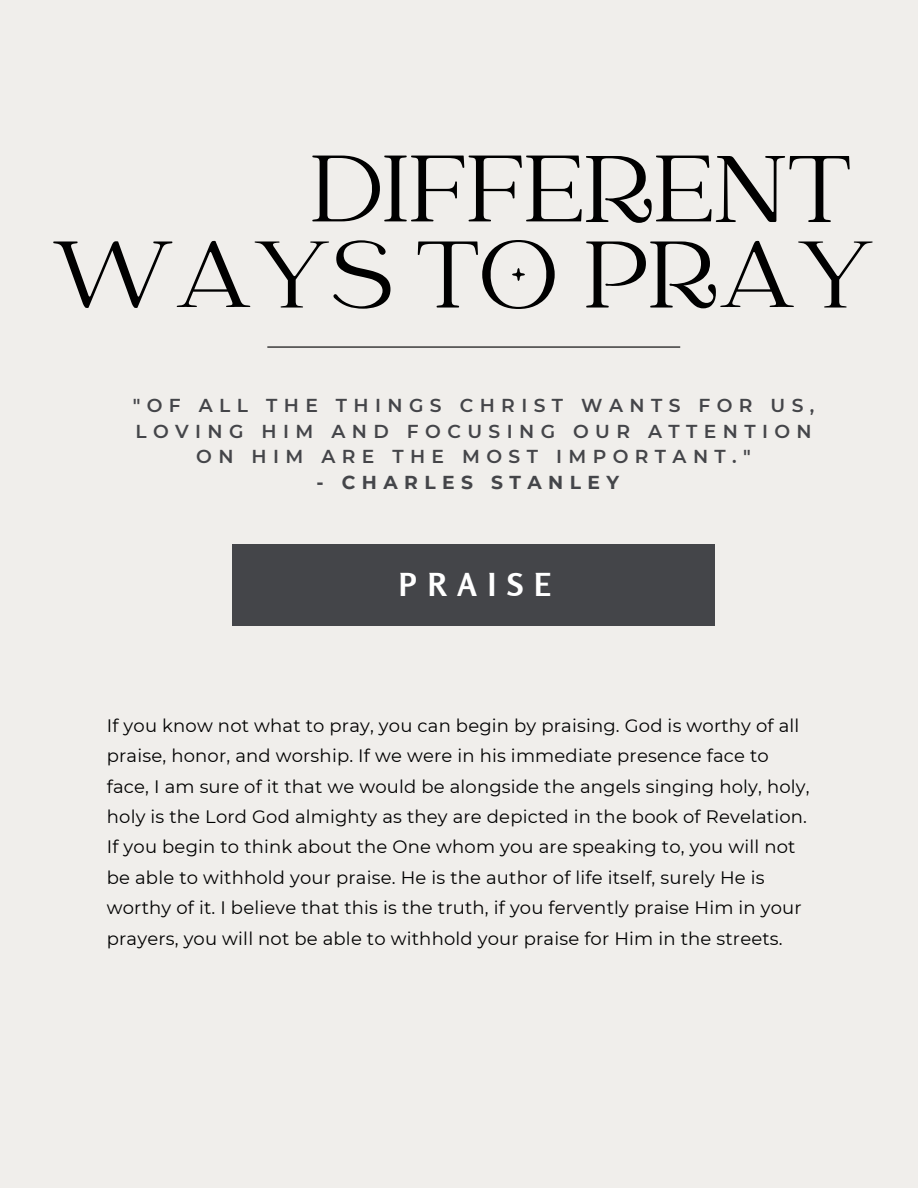
<style>
.page{position:relative;width:918px;height:1188px;background:#f0eeeb}
.page>*{position:absolute;margin:0;border:0;box-sizing:border-box;transform-origin:0 0}
.t1{font:105px "Catchy Mager";color:#000}
.t2{font:700 31.5px "Rosario";letter-spacing:.345em;color:#fff}
.t3{font:600 18.75px/25.8px "Montserrat";letter-spacing:.345em;color:#444549;text-align:center}
.t4{font:700 18.75px "Montserrat";letter-spacing:.345em;color:#444549}
.t5{font:18px/30.3px "Montserrat";letter-spacing:.01em;color:#000}
</style>
<div class="page">
<div style="left:232px;top:545px;width:483px;height:81px;background:#444549"></div>
<hr style="left:267px;top:346px;width:413px;height:2px;background:#000">
<p class="t1" style="left:310px;top:139px;width:543px">DIFFERENT</p>
<p class="t1" style="left:51px;top:224px;width:825px">WAYS TO PRAY</p>
<p class="t3" style="left:133px;top:392px;width:683px">"OF ALL THE THINGS CHRIST WANTS FOR US,<br>LOVING HIM AND FOCUSING OUR ATTENTION<br>ON HIM ARE THE MOST IMPORTANT."</p>
<p class="t4" style="left:316px;top:471px;width:304px">- CHARLES STANLEY</p>
<p class="t2" style="left:399px;top:565px;width:154px">PRAISE</p>
<p class="t5" style="left:107px;top:710px;width:704px">If you know not what to pray, you can begin by praising. God is worthy of all praise, honor, and worship. If we were in his immediate presence face to face, I am sure of it that we would be alongside the angels singing holy, holy, holy is the Lord God almighty as they are depicted in the book of Revelation.<br>If you begin to think about the One whom you are speaking to, you will not be able to withhold your praise. He is the author of life itself, surely He is worthy of it. I believe that this is the truth, if you fervently praise Him in your prayers, you will not be able to withhold your praise for Him in the streets.</p>
</div>
